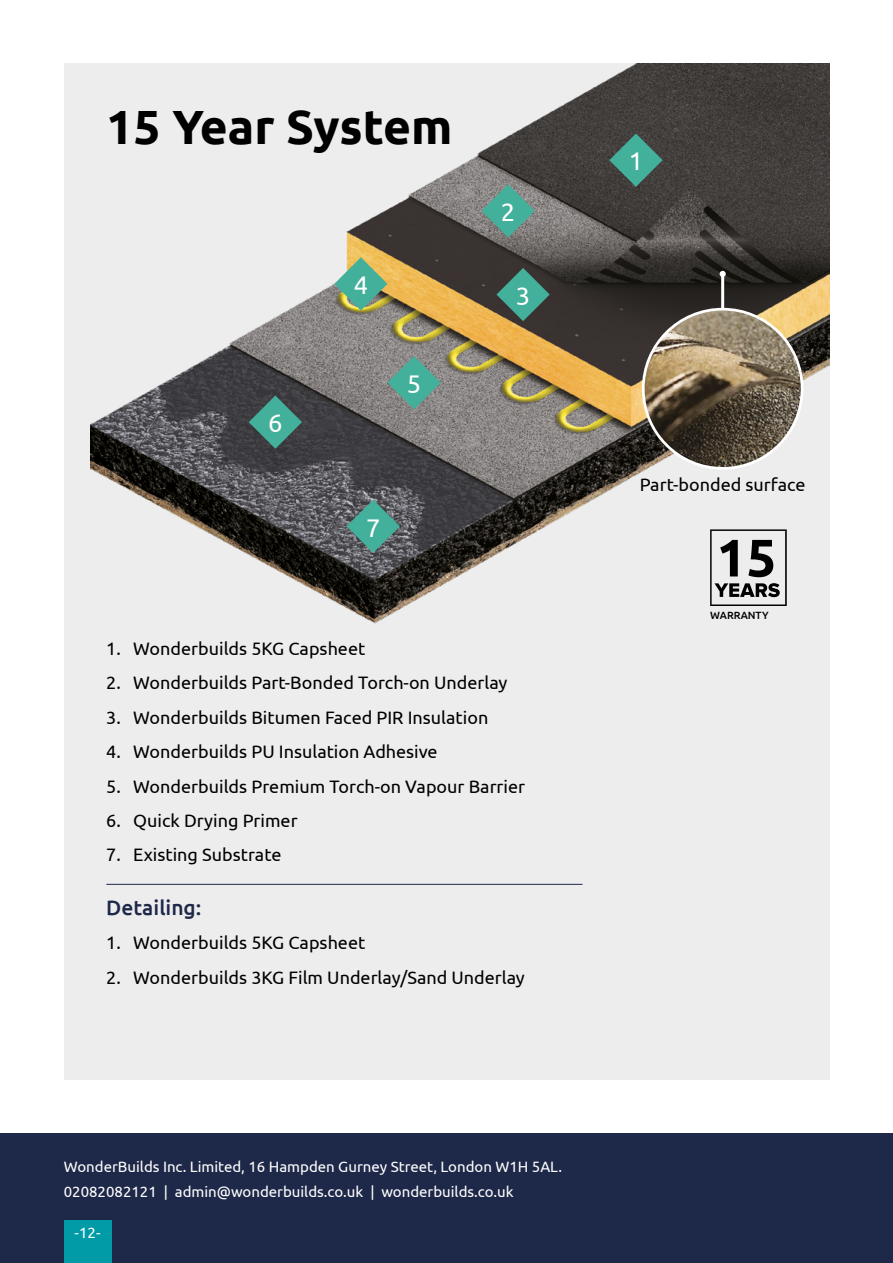
<style>
.page{position:relative;width:893px;height:1263px;background:#fff}
.page>*{position:absolute;margin:0;border:0;box-sizing:border-box;transform-origin:0 0}
.t1{font:700 52.8px "Ubuntu";color:#000}
.t2{font:700 48px "Ubuntu";color:#000}
.t3{font:25.5px "Ubuntu";color:#fff}
.t4{font:500 21px "Ubuntu";color:#1e2848}
.t5{font:18px "Ubuntu";color:#000}
.t6{font:15px/25.2px "Ubuntu";color:#fff}
.t7{font:500 10.5px "Ubuntu";color:#000}
</style>
<div class="page">
<div style="left:0;top:1133px;width:893px;height:130px;background:#1e2848"></div>
<div style="left:64px;top:1220px;width:47px;height:43px;background:#009ba7"></div>
<div style="left:64px;top:64px;width:765px;height:1016px;background:#ededed"></div>
<img style="left:91px;top:64px;width:738px;height:560px">
<svg style="left:609px;top:134px;width:54px;height:53px;background:#42776b"></svg>
<svg style="left:481px;top:184px;width:54px;height:53px;background:#64998d"></svg>
<svg style="left:496px;top:268px;width:54px;height:53px;background:#407265"></svg>
<svg style="left:334px;top:257px;width:53px;height:54px;background:#85b187"></svg>
<svg style="left:387px;top:356px;width:54px;height:53px;background:#679b8f"></svg>
<svg style="left:249px;top:395px;width:53px;height:54px;background:#3f766d"></svg>
<svg style="left:347px;top:500px;width:53px;height:53px;background:#528980"></svg>
<hr style="left:721px;top:276px;width:3px;height:50px;background:#fff">
<svg style="left:720px;top:271px;width:6px;height:6px"></svg>
<img style="left:643px;top:309px;width:159px;height:159px;border-radius:79px">
<div style="left:642px;top:308px;width:161px;height:162px;border:3px solid #fff;border-radius:79px"></div>
<hr style="left:106px;top:884px;width:477px;height:1px;background:#1e2848">
<svg style="left:710px;top:529px;width:77px;height:77px"></svg>
<h2 class="t2" style="left:106px;top:97px;width:348px">15 Year System</h2>
<h3 class="t3" style="left:268px;top:408px;width:16px">6</h3>
<h3 class="t3" style="left:354px;top:270px;width:16px">4</h3>
<h3 class="t3" style="left:407px;top:368px;width:16px">5</h3>
<h3 class="t3" style="left:366px;top:512px;width:16px">7</h3>
<h3 class="t3" style="left:501px;top:197px;width:16px">2</h3>
<h3 class="t3" style="left:516px;top:280px;width:16px">3</h3>
<p class="t5" style="left:106px;top:638px;width:261px">1. Wonderbuilds 5KG Capsheet</p>
<p class="t5" style="left:106px;top:672px;width:403px">2. Wonderbuilds Part-Bonded Torch-on Underlay</p>
<p class="t5" style="left:106px;top:706px;width:384px">3. Wonderbuilds Bitumen Faced PIR Insulation</p>
<p class="t5" style="left:106px;top:741px;width:333px">4. Wonderbuilds PU Insulation Adhesive</p>
<p class="t5" style="left:106px;top:775px;width:420px">5. Wonderbuilds Premium Torch-on Vapour Barrier</p>
<p class="t5" style="left:106px;top:809px;width:193px">6. Quick Drying Primer</p>
<p class="t5" style="left:106px;top:844px;width:177px">7. Existing Substrate</p>
<p class="t4" style="left:106px;top:894px;width:97px">Detailing:</p>
<p class="t5" style="left:106px;top:932px;width:261px">1. Wonderbuilds 5KG Capsheet</p>
<p class="t5" style="left:106px;top:966px;width:420px">2. Wonderbuilds 3KG Film Underlay/Sand Underlay</p>
<p class="t6" style="left:64px;top:1154px;width:500px">WonderBuilds Inc. Limited, 16 Hampden Gurney Street, London W1H 5AL.<br>02082082121 | admin@wonderbuilds.co.uk | wonderbuilds.co.uk</p>
<p class="t6" style="left:75px;top:1220px;width:27px">-12-</p>
<h3 class="t3" style="left:629px;top:146px;width:16px">1</h3>
<p class="t5" style="left:640px;top:474px;width:167px">Part-bonded surface</p>
<h1 class="t1" style="left:716px;top:526px;width:61px">15</h1>
<p class="t7" style="left:710px;top:608px;width:60px">WARRANTY</p>
</div>
